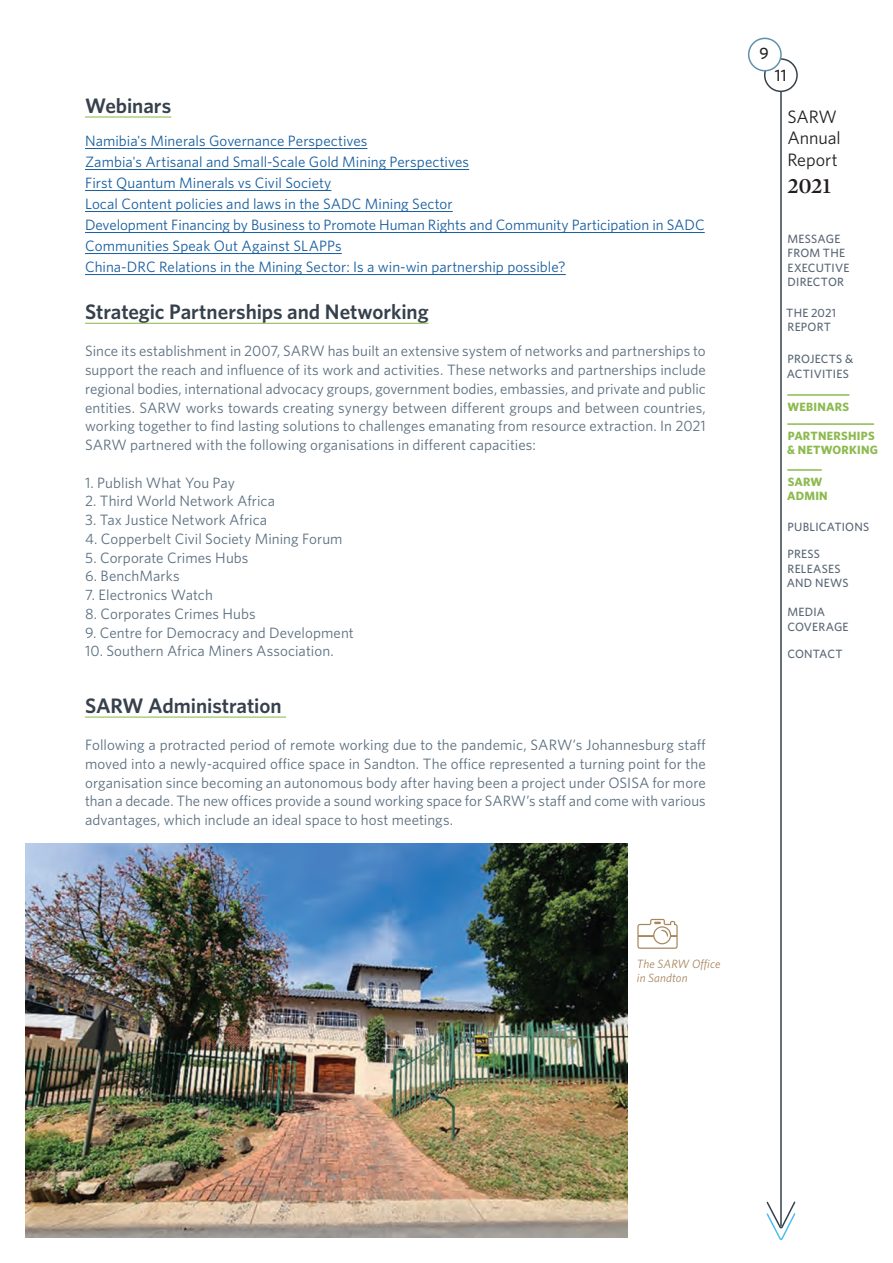
<style>
.page{position:relative;width:893px;height:1263px;background:#fff}
.page>*{position:absolute;margin:0;border:0;box-sizing:border-box;transform-origin:0 0}
.t1{font:600 22.5px "Mercury Display";color:#231f20}
.t2{font:600 21px "Whitney";letter-spacing:-.005em;color:#36414c}
.t3{font:18px/21.6px "Whitney";letter-spacing:-.005em;color:#231f20}
.t4{font:500 16.5px "Whitney";color:#231f20}
.t5{font:15px/18.8px "Whitney";letter-spacing:.005em;color:#5a6e7f;text-align:justify}
.t6{font:15px/21px "Whitney";color:#175d9e}
.t7{font:500 12px/14.4px "Whitney";letter-spacing:.02em;color:#5a6776}
.t8{font:700 12px/14.4px "Whitney";letter-spacing:.02em;color:#8cba4f}
.t9{font:italic 12px/14.4px "Whitney";letter-spacing:.01em;color:#a7865d}
</style>
<div class="page">
<div style="left:764px;top:58px;width:34px;height:34px;border:2px solid #36414c;border-radius:50%"></div>
<div style="left:749px;top:38px;width:32px;height:33px;background:#fff;border-radius:50%"></div>
<div style="left:748px;top:38px;width:34px;height:33px;border:2px solid #6090ac;border-radius:50%"></div>
<hr style="left:780px;top:92px;width:2px;height:1134px;background:#36414c">
<svg style="left:766px;top:1200px;width:30px;height:40px"></svg>
<hr style="left:85px;top:116px;width:86px;height:2px;background:#8cba4f">
<hr style="left:85px;top:148px;width:282px;height:1px;background:#175d9e">
<hr style="left:85px;top:169px;width:384px;height:1px;background:#175d9e">
<hr style="left:85px;top:190px;width:246px;height:1px;background:#175d9e">
<hr style="left:85px;top:211px;width:368px;height:1px;background:#175d9e">
<hr style="left:85px;top:232px;width:620px;height:1px;background:#175d9e">
<hr style="left:85px;top:253px;width:257px;height:1px;background:#175d9e">
<hr style="left:85px;top:274px;width:481px;height:1px;background:#175d9e">
<hr style="left:85px;top:323px;width:344px;height:1px;background:#8cba4f">
<hr style="left:85px;top:716px;width:201px;height:2px;background:#8cba4f">
<img style="left:26px;top:844px;width:601px;height:393px">
<svg style="left:637px;top:919px;width:41px;height:30px"></svg>
<hr style="left:787px;top:394px;width:62px;height:2px;background:#8cba4f">
<hr style="left:787px;top:423px;width:87px;height:2px;background:#8cba4f">
<hr style="left:787px;top:469px;width:35px;height:2px;background:#8cba4f">
<h2 class="t2" style="left:85px;top:91px;width:88px">Webinars</h2>
<p class="t6" style="left:85px;top:130px;width:621px">Namibia's Minerals Governance Perspectives<br>Zambia's Artisanal and Small-Scale Gold Mining Perspectives<br>First Quantum Minerals vs Civil Society<br>Local Content policies and laws in the SADC Mining Sector<br>Development Financing by Business to Promote Human Rights and Community Participation in SADC Communities Speak Out Against SLAPPs<br>China-DRC Relations in the Mining Sector: Is a win-win partnership possible?</p>
<h2 class="t2" style="left:85px;top:297px;width:345px">Strategic Partnerships and Networking</h2>
<p class="t5" style="left:85px;top:341px;width:622px">Since its establishment in 2007, SARW has built an extensive system of networks and partnerships to support the reach and influence of its work and activities. These networks and partnerships include regional bodies, international advocacy groups, government bodies, embassies, and private and public entities. SARW works towards creating synergy between different groups and between countries, working together to find lasting solutions to challenges emanating from resource extraction. In 2021<br>SARW partnered with the following organisations in different capacities:</p>
<p class="t5" style="left:85px;top:473px;width:151px">1. Publish What You Pay</p>
<p class="t5" style="left:85px;top:491px;width:192px">2. Third World Network Africa</p>
<p class="t5" style="left:85px;top:510px;width:184px">3. Tax Justice Network Africa</p>
<p class="t5" style="left:85px;top:529px;width:259px">4. Copperbelt Civil Society Mining Forum</p>
<p class="t5" style="left:85px;top:548px;width:165px">5. Corporate Crimes Hubs</p>
<p class="t5" style="left:85px;top:566px;width:96px">6. BenchMarks</p>
<p class="t5" style="left:85px;top:585px;width:129px">7. Electronics Watch</p>
<p class="t5" style="left:85px;top:604px;width:172px">8. Corporates Crimes Hubs</p>
<p class="t5" style="left:85px;top:623px;width:270px">9. Centre for Democracy and Development</p>
<p class="t5" style="left:85px;top:641px;width:250px">10. Southern Africa Miners Association.</p>
<h2 class="t2" style="left:85px;top:691px;width:198px">SARW Administration</h2>
<p class="t5" style="left:85px;top:735px;width:622px">Following a protracted period of remote working due to the pandemic, SARW’s Johannesburg staff moved into a newly-acquired office space in Sandton. The office represented a turning point for the organisation since becoming an autonomous body after having been a project under OSISA for more than a decade. The new offices provide a sound working space for SARW’s staff and come with various advantages, which include an ideal space to host meetings.</p>
<p class="t4" style="left:759px;top:42px;width:11px">9</p>
<p class="t4" style="left:775px;top:64px;width:13px">11</p>
<p class="t3" style="left:787px;top:105px;width:55px">SARW<br>Annual<br>Report</p>
<h1 class="t1" style="left:787px;top:172px;width:45px">2021</h1>
<p class="t7" style="left:787px;top:231px;width:63px">MESSAGE<br>FROM THE<br>EXECUTIVE<br>DIRECTOR</p>
<p class="t7" style="left:786px;top:305px;width:51px">THE 2021<br>REPORT</p>
<p class="t7" style="left:787px;top:352px;width:68px">PROJECTS &amp;<br>ACTIVITIES</p>
<p class="t8" style="left:787px;top:399px;width:63px">WEBINARS</p>
<p class="t8" style="left:787px;top:428px;width:92px">PARTNERSHIPS &amp; NETWORKING</p>
<p class="t8" style="left:787px;top:474px;width:42px">SARW<br>ADMIN</p>
<p class="t7" style="left:787px;top:520px;width:83px">PUBLICATIONS</p>
<p class="t7" style="left:787px;top:547px;width:63px">PRESS<br>RELEASES<br>AND NEWS</p>
<p class="t7" style="left:787px;top:604px;width:63px">MEDIA<br>COVERAGE</p>
<p class="t7" style="left:787px;top:647px;width:57px">CONTACT</p>
<p class="t9" style="left:637px;top:956px;width:85px">The SARW Office in Sandton</p>
</div>
